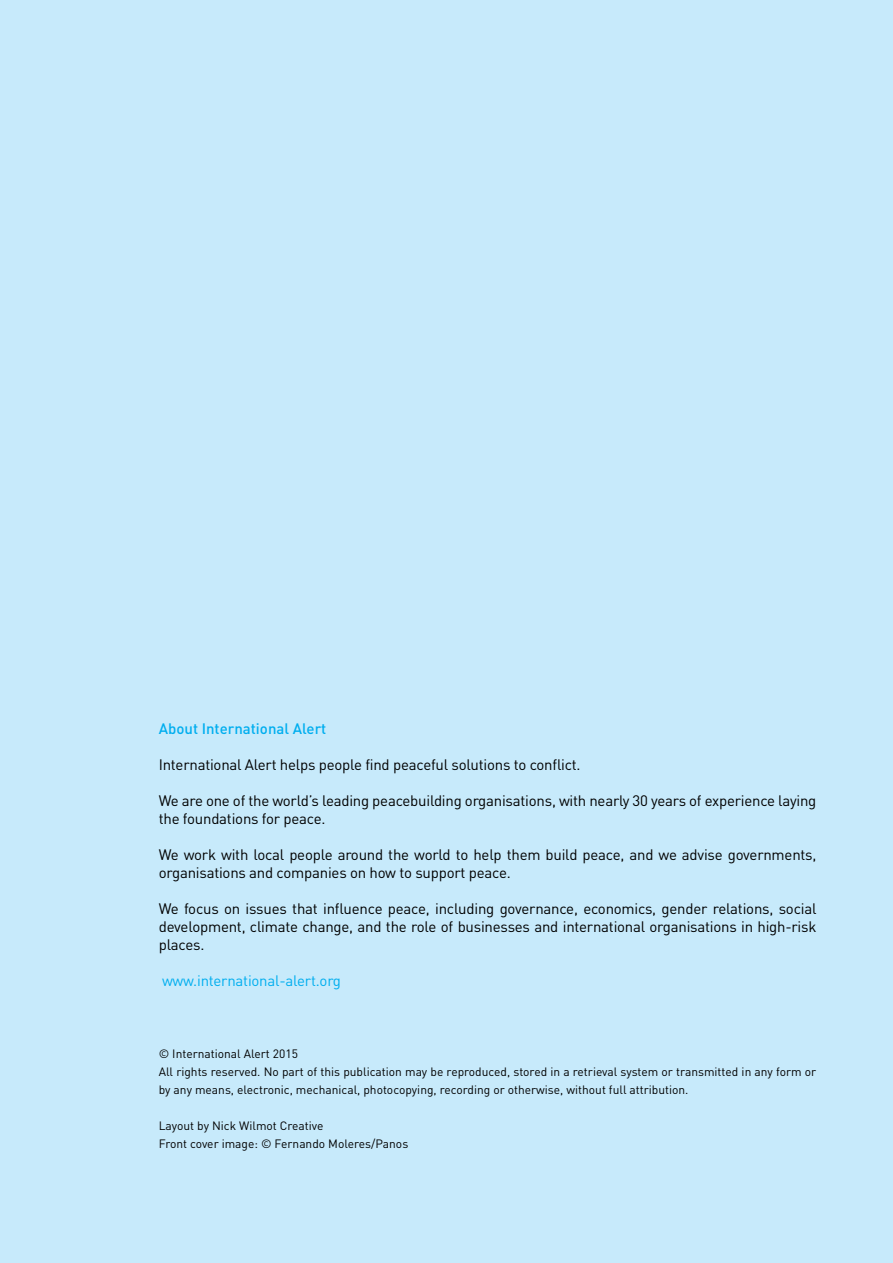
<style>
.page{position:relative;width:893px;height:1263px;background:#c7eafb}
.page>*{position:absolute;margin:0;border:0;box-sizing:border-box;transform-origin:0 0}
.t1{font:15px/18px "DIN Pro";letter-spacing:-.015em;color:#000}
.t2{font:15px "DIN Pro";letter-spacing:-.015em;color:#00aeef}
.t3{font:500 15px "DIN Pro";color:#00aeef}
.t4{font:12px/18px "DIN Pro";color:#000}
</style>
<div class="page">
<p class="t3" style="left:159px;top:716px;width:169px">About International Alert</p>
<p class="t1" style="left:159px;top:754px;width:423px">International Alert helps people find peaceful solutions to conflict.</p>
<p class="t1" style="left:159px;top:790px;width:659px">We are one of the world’s leading peacebuilding organisations, with nearly 30 years of experience laying the foundations for peace.</p>
<p class="t1" style="left:159px;top:844px;width:659px">We work with local people around the world to help them build peace, and we advise governments, organisations and companies on how to support peace.</p>
<p class="t1" style="left:159px;top:898px;width:659px;text-align:justify">We focus on issues that influence peace, including governance, economics, gender relations, social development, climate change, and the role of businesses and international organisations in high-risk places.</p>
<p class="t2" style="left:162px;top:969px;width:181px">www.international-alert.org</p>
<p class="t4" style="left:159px;top:1044px;width:659px">© International Alert 2015<br>All rights reserved. No part of this publication may be reproduced, stored in a retrieval system or transmitted in any form or by any means, electronic, mechanical, photocopying, recording or otherwise, without full attribution.</p>
<p class="t4" style="left:159px;top:1116px;width:251px">Layout by Nick Wilmot Creative<br>Front cover image: © Fernando Moleres/Panos</p>
</div>
